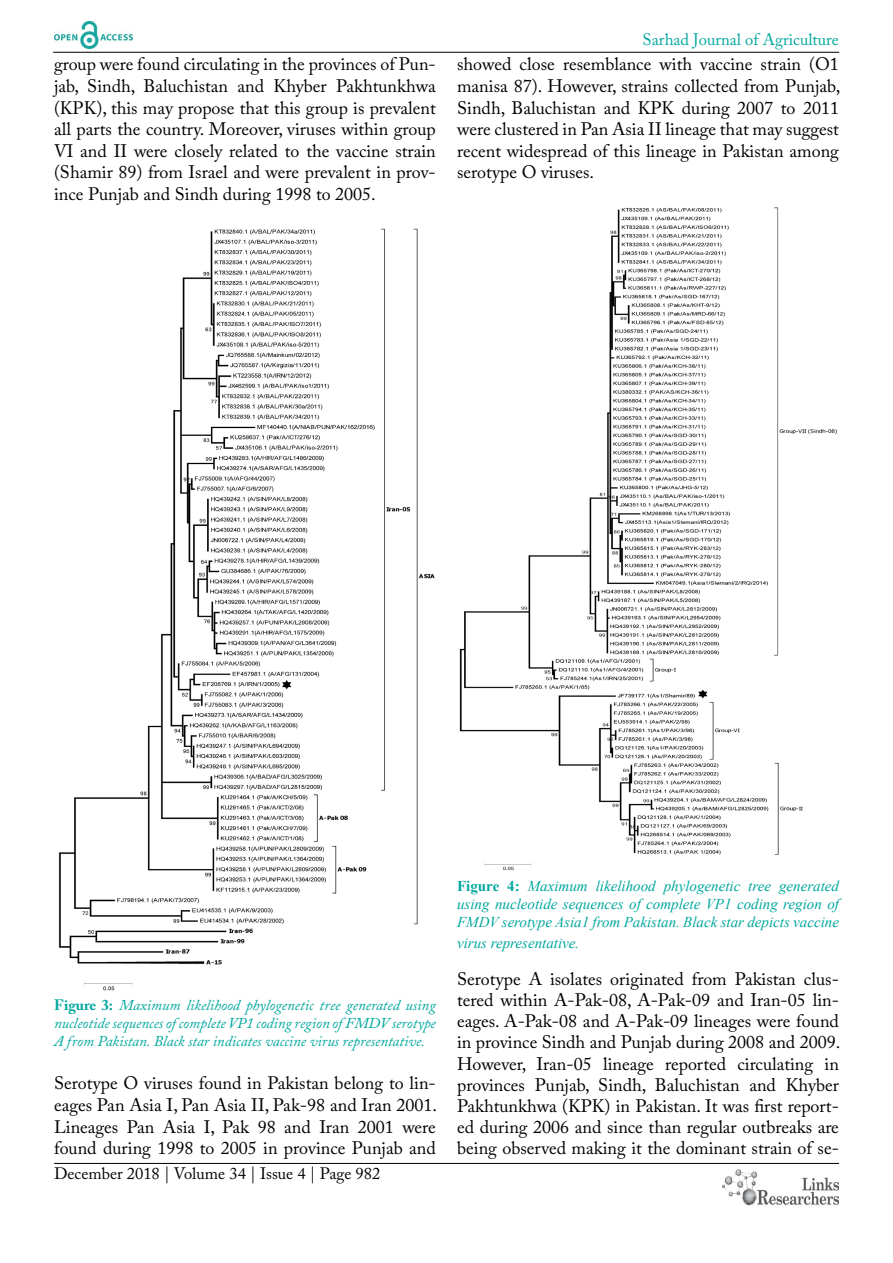
<style>
.page{position:relative;width:893px;height:1263px;background:#fff}
.page>*{position:absolute;margin:0;border:0;box-sizing:border-box;transform-origin:0 0}
.t1{font:18px/21.6px "Adobe Caslon Pro";color:#000;text-align:justify}
.t2{font:16.5px "Adobe Caslon Pro";color:#000}
.t3{font:16.5px "Adobe Caslon Pro";color:#00a79e}
.t4{font:italic 15px/18px "Times New Roman";color:#00a79e;text-align:justify}
.t5{font:italic 15px/18px "Adobe Caslon Pro";color:#00a79e;text-align:justify}
.s1{font-weight:700;font-style:normal}
</style>
<div class="page">
<hr style="left:53px;top:52px;width:786px;height:1px;background:#000">
<hr style="left:54px;top:1163px;width:785px;height:1px;background:#000">
<img style="left:54px;top:22px;width:78px;height:27px">
<img style="left:722px;top:1169px;width:117px;height:37px">
<img style="left:58px;top:228px;width:377px;height:763px">
<img style="left:459px;top:207px;width:378px;height:664px">
<p class="t1" style="left:54px;top:53px;width:383px">group were found circulating in the provinces of Pun&shy;jab, Sindh, Baluchistan and Khyber Pakhtunkhwa (KPK), this may propose that this group is prevalent all parts the country. Moreover, viruses within group VI and II were closely related to the vaccine strain (Shamir 89) from Israel and were prevalent in prov&shy;ince Punjab and Sindh during 1998 to 2005.</p>
<p class="t3" style="left:643px;top:30px;width:198px">Sarhad Journal of Agriculture</p>
<p class="t1" style="left:457px;top:53px;width:385px">showed close resemblance with vaccine strain (O1 manisa 87). However, strains collected from Punjab, Sindh, Baluchistan and KPK during 2007 to 2011 were clustered in Pan Asia II lineage that may suggest recent widespread of this lineage in Pakistan among serotype O viruses.</p>
<p class="t5" style="left:54px;top:996px;width:383px"><span class="s1">Figure 3:</span> Maximum likelihood phylogenetic tree generated using nucleotide sequences of complete VP1 coding region of FMDV serotype A from Pakistan. Black star indicates vaccine virus representative.</p>
<p class="t1" style="left:54px;top:1072px;width:385px">Serotype O viruses found in Pakistan belong to lin&shy;eages Pan Asia I, Pan Asia II, Pak-98 and Iran 2001.<br>Lineages Pan Asia I, Pak 98 and Iran 2001 were found during 1998 to 2005 in province Punjab and</p>
<p class="t2" style="left:54px;top:1164px;width:328px">December 2018 | Volume 34 | Issue 4 | Page 982</p>
<p class="t4" style="left:457px;top:876px;width:383px"><span class="s1">Figure 4:</span> Maximum likelihood phylogenetic tree generated using nucleotide sequences of complete VP1 coding region of FMDV serotype Asia1 from Pakistan. Black star depicts vaccine</p>
<p class="t4" style="left:457px;top:934px;width:124px">virus representative.</p>
<p class="t1" style="left:457px;top:969px;width:385px;line-height:21px">Serotype A isolates originated from Pakistan clus&shy;tered within A-Pak-08, A-Pak-09 and Iran-05 lin&shy;eages. A-Pak-08 and A-Pak-09 lineages were found in province Sindh and Punjab during 2008 and 2009.<br>However, Iran-05 lineage reported circulating in provinces Punjab, Sindh, Baluchistan and Khyber Pakhtunkhwa (KPK) in Pakistan. It was first report&shy;ed during 2006 and since than regular outbreaks are being observed making it the dominant strain of se-</p>
</div>
